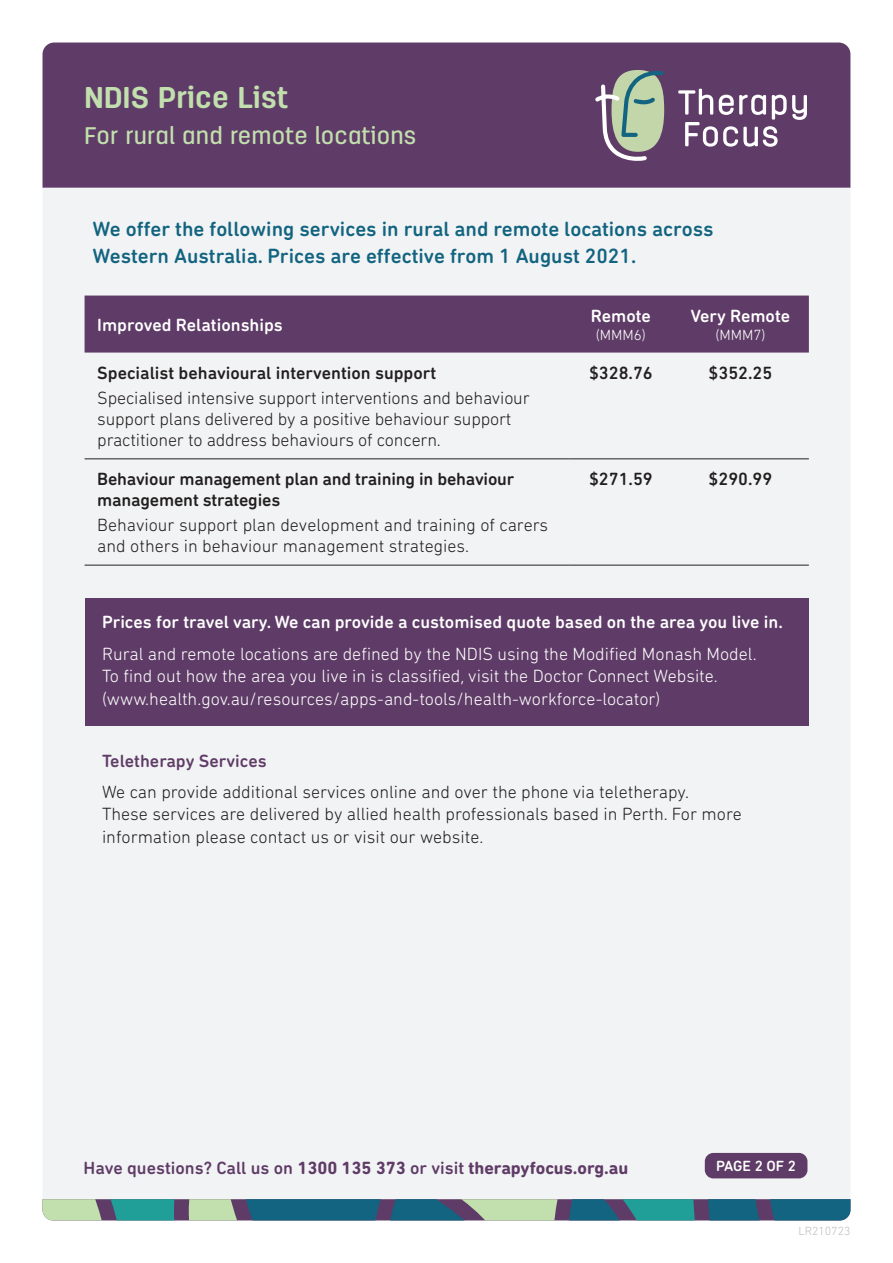
<style>
.page{position:relative;width:893px;height:1263px;background:#fff}
.page>*{position:absolute;margin:0;border:0;box-sizing:border-box;transform-origin:0 0}
.t1{font:700 30px "Antartida Rounded";letter-spacing:.01em;color:#c2dfae}
.t2{font:500 24px "Antartida Rounded";letter-spacing:.01em;color:#c2dfae}
.t3{font:500 21px/27px "DIN Next Rounded LT Pro";color:#126480}
.t4{font:300 18px/21px "DIN Next Rounded LT Pro";color:#231f20}
.t5{font:300 18px/22.5px "DIN Next Rounded LT Pro";color:#fff}
.t6{font:500 18px/21px "DIN Next Rounded LT Pro";letter-spacing:-.01em;color:#231f20}
.t7{font:500 18px "DIN Next Rounded LT Pro";color:#fff}
.t8{font:500 18px "DIN Next Rounded LT Pro";color:#5f3c67}
.t9{font:300 15px "DIN Next Rounded LT Pro";color:#fff}
.t10{font:500 15px "DIN Next Rounded LT Pro";letter-spacing:-.005em;color:#fff}
.t11{font:300 12px "DIN Next Rounded LT Pro";color:#bcbdc0}
.s1{font-weight:700}
</style>
<div class="page">
<div style="left:43px;top:43px;width:807px;height:145px;background:#5f3c67"></div>
<div style="left:43px;top:188px;width:807px;height:1011px;background:#f2f3f4"></div>
<svg style="left:43px;top:1199px;width:807px;height:21px;background:#4a8189"></svg>
<div style="left:705px;top:1153px;width:102px;height:25px;background:#5f3c67;border-radius:9px"></div>
<svg style="left:678px;top:89px;width:129px;height:58px"></svg>
<svg style="left:595px;top:70px;width:69px;height:91px;background:#979c96"></svg>
<div style="left:85px;top:598px;width:724px;height:128px;background:#5f3c67"></div>
<div style="left:85px;top:296px;width:724px;height:57px;background:#5f3c67"></div>
<hr style="left:85px;top:458px;width:485px;height:1px;background:#231f20">
<hr style="left:570px;top:458px;width:102px;height:1px;background:#231f20">
<hr style="left:672px;top:458px;width:137px;height:1px;background:#231f20">
<hr style="left:85px;top:565px;width:485px;height:1px;background:#231f20">
<hr style="left:570px;top:565px;width:102px;height:1px;background:#231f20">
<hr style="left:672px;top:565px;width:137px;height:1px;background:#231f20">
<p class="t1" style="left:85px;top:81px;width:205px">NDIS Price List</p>
<p class="t2" style="left:85px;top:122px;width:333px">For rural and remote locations</p>
<p class="t3" style="left:93px;top:215px;width:622px">We offer the following services in rural and remote locations across<br>Western Australia. Prices are effective from 1 August 2021.</p>
<p class="t7" style="left:97px;top:314px;width:187px">Improved Relationships</p>
<p class="t6" style="left:97px;top:362px;width:340px">Specialist behavioural intervention support</p>
<p class="t4" style="left:97px;top:387px;width:434px">Specialised intensive support interventions and behaviour support plans delivered by a positive behaviour support practitioner to address behaviours of concern.</p>
<p class="t6" style="left:97px;top:468px;width:419px">Behaviour management plan and training in behaviour management strategies</p>
<p class="t4" style="left:97px;top:514px;width:452px">Behaviour support plan development and training of carers and others in behaviour management strategies.</p>
<p class="t7" style="left:591px;top:305px;width:62px">Remote</p>
<p class="t9" style="left:596px;top:326px;width:52px">(MMM6)</p>
<p class="t7" style="left:691px;top:305px;width:101px">Very Remote</p>
<p class="t9" style="left:715px;top:326px;width:52px">(MMM7)</p>
<p class="t6" style="left:589px;top:362px;width:65px">$328.76</p>
<p class="t6" style="left:709px;top:362px;width:65px">$352.25</p>
<p class="t6" style="left:589px;top:468px;width:65px">$271.59</p>
<p class="t6" style="left:709px;top:468px;width:65px">$290.99</p>
<p class="t7" style="left:102px;top:612px;width:682px">Prices for travel vary. We can provide a customised quote based on the area you live in.</p>
<p class="t5" style="left:102px;top:642px;width:656px">Rural and remote locations are defined by the NDIS using the Modified Monash Model.<br>To find out how the area you live in is classified, visit the Doctor Connect Website.</p>
<p class="t5" style="left:102px;top:687px;width:560px">(www.health.gov.au/resources/apps-and-tools/health-workforce-locator)</p>
<p class="t8" style="left:102px;top:750px;width:166px">Teletherapy Services</p>
<p class="t4" style="left:102px;top:780px;width:641px;line-height:22.5px">We can provide additional services online and over the phone via teletherapy.<br>These services are delivered by allied health professionals based in Perth. For more information please contact us or visit our website.</p>
<p class="t8" style="left:84px;top:1157px;width:546px">Have questions? Call us on <span class="s1">1300 135 373</span> or visit <span class="s1">therapyfocus.org.au</span></p>
<p class="t10" style="left:716px;top:1157px;width:82px">PAGE 2 OF 2</p>
<p class="t11" style="left:798px;top:1224px;width:54px">LR210723</p>
</div>
